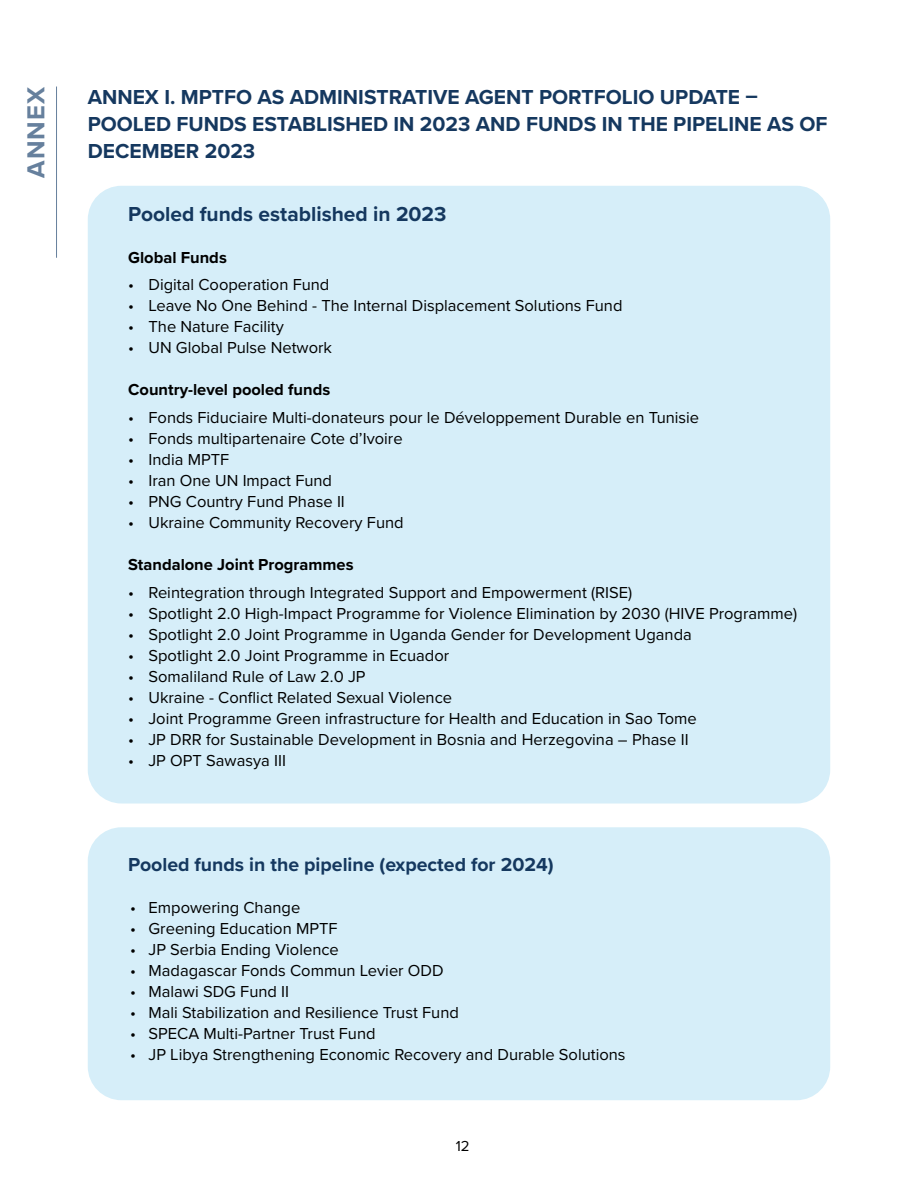
<style>
.page{position:relative;width:918px;height:1188px;background:#fff}
.page>*{position:absolute;margin:0;border:0;box-sizing:border-box;transform-origin:0 0}
.t1{font:700 25.5px "Proxima Nova";letter-spacing:.05em;color:#66809d}
.t2{font:700 21px/27px "Proxima Nova";color:#15385f}
.t3{font:700 19.5px "Proxima Nova";color:#15385f}
.t4{font:16.5px "Proxima Nova";color:#000}
.t5{font:700 16.5px "Proxima Nova";color:#000}
.t6{font:15px "Proxima Nova";color:#000}
</style>
<div class="page">
<hr style="left:56px;top:87px;width:1px;height:171px;background:#66809d">
<div style="left:88px;top:827px;width:742px;height:273px;background:#d6eef9;border-radius:34px"></div>
<div style="left:88px;top:186px;width:742px;height:618px;background:#d6eef9;border-radius:34px"></div>
<h1 class="t1" style="left:17px;top:178px;width:93px;rotate:-90deg">ANNEX</h1>
<p class="t2" style="left:88px;top:83px;width:741px">ANNEX I. MPTFO AS ADMINISTRATIVE AGENT PORTFOLIO UPDATE –<br>POOLED FUNDS ESTABLISHED IN 2023 AND FUNDS IN THE PIPELINE AS OF<br>DECEMBER 2023</p>
<p class="t2" style="left:128px;top:200px;width:320px">Pooled funds established in 2023</p>
<p class="t5" style="left:128px;top:245px;width:100px">Global Funds</p>
<p class="t4" style="left:128px;top:273px;width:203px">• Digital Cooperation Fund</p>
<p class="t4" style="left:128px;top:294px;width:496px">• Leave No One Behind - The Internal Displacement Solutions Fund</p>
<p class="t4" style="left:128px;top:315px;width:157px">• The Nature Facility</p>
<p class="t4" style="left:128px;top:336px;width:205px">• UN Global Pulse Network</p>
<p class="t5" style="left:128px;top:378px;width:203px">Country-level pooled funds</p>
<p class="t4" style="left:128px;top:405px;width:573px">• Fonds Fiduciaire Multi-donateurs pour le Développement Durable en Tunisie</p>
<p class="t4" style="left:128px;top:426px;width:276px">• Fonds multipartenaire Cote d’Ivoire</p>
<p class="t4" style="left:128px;top:447px;width:102px">• India MPTF</p>
<p class="t4" style="left:128px;top:468px;width:205px">• Iran One UN Impact Fund</p>
<p class="t4" style="left:128px;top:489px;width:218px">• PNG Country Fund Phase II</p>
<p class="t4" style="left:128px;top:510px;width:277px">• Ukraine Community Recovery Fund</p>
<p class="t5" style="left:128px;top:552px;width:227px">Standalone Joint Programmes</p>
<p class="t4" style="left:128px;top:580px;width:506px">• Reintegration through Integrated Support and Empowerment (RISE)</p>
<p class="t4" style="left:128px;top:601px;width:671px">• Spotlight 2.0 High-Impact Programme for Violence Elimination by 2030 (HIVE Programme)</p>
<p class="t4" style="left:128px;top:622px;width:565px">• Spotlight 2.0 Joint Programme in Uganda Gender for Development Uganda</p>
<p class="t4" style="left:128px;top:643px;width:322px">• Spotlight 2.0 Joint Programme in Ecuador</p>
<p class="t4" style="left:128px;top:664px;width:239px">• Somaliland Rule of Law 2.0 JP</p>
<p class="t4" style="left:128px;top:685px;width:325px">• Ukraine - Conflict Related Sexual Violence</p>
<p class="t4" style="left:128px;top:706px;width:570px">• Joint Programme Green infrastructure for Health and Education in Sao Tome</p>
<p class="t4" style="left:128px;top:727px;width:562px">• JP DRR for Sustainable Development in Bosnia and Herzegovina – Phase II</p>
<p class="t4" style="left:128px;top:748px;width:159px">• JP OPT Sawasya III</p>
<p class="t3" style="left:128px;top:850px;width:427px">Pooled funds in the pipeline (expected for 2024)</p>
<p class="t4" style="left:130px;top:895px;width:172px">• Empowering Change</p>
<p class="t4" style="left:130px;top:916px;width:209px">• Greening Education MPTF</p>
<p class="t4" style="left:130px;top:937px;width:210px">• JP Serbia Ending Violence</p>
<p class="t4" style="left:130px;top:958px;width:315px">• Madagascar Fonds Commun Levier ODD</p>
<p class="t4" style="left:130px;top:979px;width:161px">• Malawi SDG Fund II</p>
<p class="t4" style="left:130px;top:1000px;width:330px">• Mali Stabilization and Resilience Trust Fund</p>
<p class="t4" style="left:130px;top:1021px;width:247px">• SPECA Multi-Partner Trust Fund</p>
<p class="t4" style="left:130px;top:1042px;width:497px">• JP Libya Strengthening Economic Recovery and Durable Solutions</p>
<p class="t6" style="left:456px;top:1135px;width:15px">12</p>
</div>
